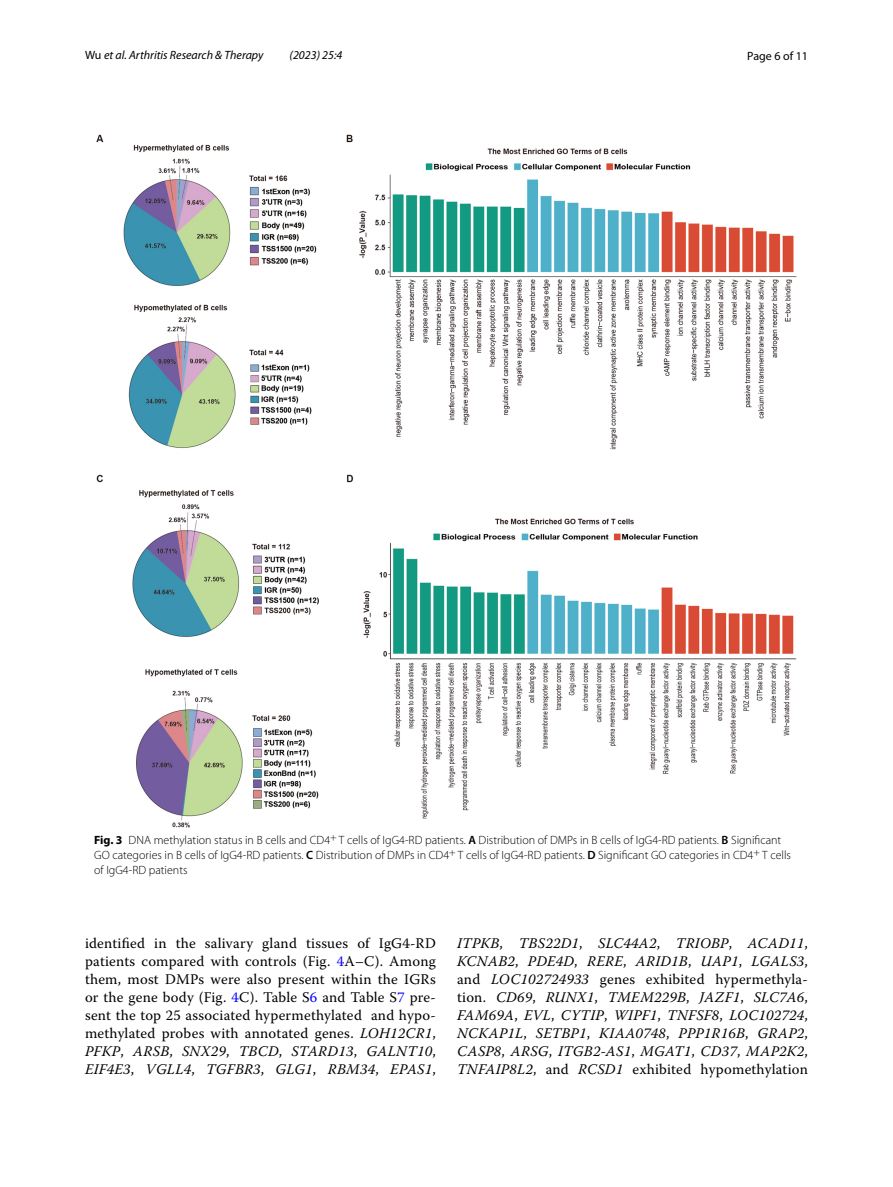
<style>
.page{position:relative;width:893px;height:1187px;background:#fff}
.page>*{position:absolute;margin:0;border:0;box-sizing:border-box;transform-origin:0 0}
.t1{font:14.7px/18px "Warnock Pro";letter-spacing:.015em;color:#000;text-align:justify}
.t2{font:italic 14.7px/18px "Warnock Pro";letter-spacing:.015em;color:#000;text-align:justify}
.t3{font:300 12px/15px "Myriad Pro";color:#000}
.t4{font:italic 12px "Myriad Pro";color:#000}
.t5{font:12px "Myriad Pro";color:#000}
.s1{font-style:normal}
.s2{font-weight:700}
.s3{font-weight:600}
.s4{color:#00f}
.s5{font-style:italic}
</style>
<div class="page">
<img style="left:96px;top:134px;width:701px;height:694px">
<p class="t4" style="left:85px;top:48px;width:180px"><span class="s1">Wu</span> et al. Arthritis Research &amp; Therapy</p>
<p class="t4" style="left:290px;top:48px;width:54px">(2023) 25:4</p>
<p class="t5" style="left:747px;top:48px;width:62px">Page 6 of 11</p>
<p class="t3" style="left:94px;top:833px;width:698px"><span class="s2">Fig. 3</span> DNA methylation status in B cells and CD4<sup>+</sup> T cells of IgG4-RD patients. <span class="s3">A</span> Distribution of DMPs in B cells of IgG4-RD patients. <span class="s3">B</span> Significant<br>GO categories in B cells of IgG4-RD patients. <span class="s3">C</span> Distribution of DMPs in CD4<sup>+</sup> T cells of IgG4-RD patients. <span class="s3">D</span> Significant GO categories in CD4<sup>+</sup> T cells of IgG4-RD patients</p>
<p class="t1" style="left:85px;top:934px;width:352px">identified in the salivary gland tissues of IgG4-RD patients compared with controls (Fig. <span class="s4">4</span>A–C). Among them, most DMPs were also present within the IGRs or the gene body (Fig. <span class="s4">4</span>C). Table S<span class="s4">6</span> and Table S<span class="s4">7</span> pre&shy;sent the top 25 associated hypermethylated and hypo&shy;methylated probes with annotated genes. <span class="s5">LOH12CR1</span>, <span class="s5">PFKP</span>, <span class="s5">ARSB</span>, <span class="s5">SNX29</span>, <span class="s5">TBCD</span>, <span class="s5">STARD13</span>, <span class="s5">GALNT10</span>, <span class="s5">EIF4E3</span>, <span class="s5">VGLL4</span>, <span class="s5">TGFBR3</span>, <span class="s5">GLG1</span>, <span class="s5">RBM34</span>, <span class="s5">EPAS1</span>,</p>
<p class="t2" style="left:457px;top:934px;width:352px">ITPKB<span class="s1">,</span> TBS22D1<span class="s1">,</span> SLC44A2<span class="s1">,</span> TRIOBP<span class="s1">,</span> ACAD11<span class="s1">, </span>KCNAB2<span class="s1">,</span> PDE4D<span class="s1">,</span> RERE<span class="s1">,</span> ARID1B<span class="s1">,</span> UAP1<span class="s1">,</span> LGALS3<span class="s1">, and</span> LOC102724933 <span class="s1">genes exhibited hypermethyla&shy;tion.</span> CD69<span class="s1">,</span> RUNX1<span class="s1">,</span> TMEM229B<span class="s1">,</span> JAZF1<span class="s1">,</span> SLC7A6<span class="s1">, </span>FAM69A<span class="s1">,</span> EVL<span class="s1">,</span> CYTIP<span class="s1">,</span> WIPF1<span class="s1">,</span> TNFSF8<span class="s1">,</span> LOC102724<span class="s1">, </span>NCKAP1L<span class="s1">,</span> SETBP1<span class="s1">,</span> KIAA0748<span class="s1">,</span> PPP1R16B<span class="s1">,</span> GRAP2<span class="s1">, </span>CASP8<span class="s1">,</span> ARSG<span class="s1">,</span> ITGB2-AS1<span class="s1">,</span> MGAT1<span class="s1">,</span> CD37<span class="s1">,</span> MAP2K2<span class="s1">, </span>TNFAIP8L2<span class="s1">, and</span> RCSD1 <span class="s1">exhibited hypomethylation</span></p>
</div>
